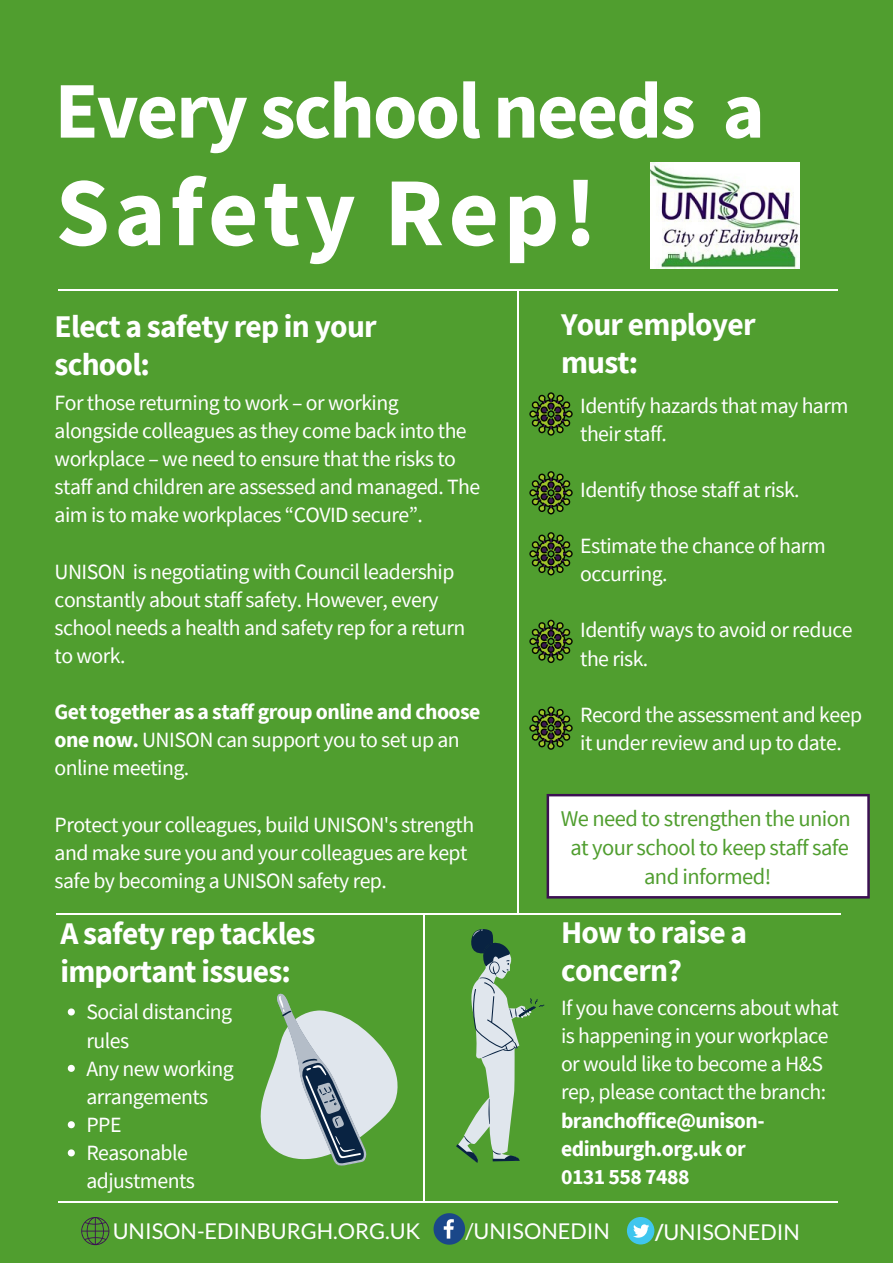
<style>
.page{position:relative;width:893px;height:1263px;background:#509e2f}
.page>*{position:absolute;margin:0;border:0;box-sizing:border-box;transform-origin:0 0}
.t1{font:700 97.57px "Source Sans Pro";letter-spacing:.045em;color:#fff}
.t2{font:700 80.25px "Source Sans Pro";letter-spacing:-.025em;color:#fff}
.t3{font:700 31.5px/37.7px "Source Sans Pro";letter-spacing:-.025em;color:#fff}
.t4{font:22.5px/29.2px "Source Sans Pro";letter-spacing:-.025em;color:#509e2f;text-align:center}
.t5{font:21.75px/28.1px "Source Sans Pro";letter-spacing:-.025em;color:#fff}
.t6{font:700 21.75px/28.1px "Source Sans Pro";letter-spacing:-.025em;color:#fff}
.t7{font:21.75px "Lato";color:#fff}
.s1{font-weight:400}
.s2{font-weight:700}
</style>
<div class="page">
<hr style="left:516px;top:290px;width:2px;height:624px;background:#fff">
<hr style="left:423px;top:913px;width:2px;height:290px;background:#fff">
<hr style="left:56px;top:913px;width:784px;height:2px;background:#fff">
<svg style="left:260px;top:993px;width:138px;height:173px"></svg>
<hr style="left:58px;top:289px;width:780px;height:2px;background:#fff">
<hr style="left:58px;top:1201px;width:780px;height:2px;background:#fff">
<svg style="left:456px;top:929px;width:88px;height:234px"></svg>
<svg style="left:529px;top:392px;width:43px;height:44px"></svg>
<svg style="left:529px;top:471px;width:43px;height:43px"></svg>
<svg style="left:529px;top:532px;width:43px;height:43px"></svg>
<svg style="left:529px;top:620px;width:43px;height:43px"></svg>
<svg style="left:529px;top:706px;width:43px;height:44px"></svg>
<svg style="left:81px;top:1217px;width:28px;height:28px"></svg>
<svg style="left:433px;top:1213px;width:32px;height:32px"></svg>
<div style="left:627px;top:1217px;width:27px;height:27px;background:#3fc6ee;border-radius:50%"></div>
<svg style="left:633px;top:1224px;width:16px;height:13px"></svg>
<img style="left:650px;top:162px;width:150px;height:107px">
<div style="left:546px;top:794px;width:323px;height:104px;background:#fff"></div>
<svg style="left:68px;top:1008px;width:7px;height:7px"></svg>
<svg style="left:68px;top:1065px;width:7px;height:7px"></svg>
<svg style="left:68px;top:1121px;width:7px;height:7px"></svg>
<svg style="left:68px;top:1149px;width:7px;height:7px"></svg>
<h2 class="t2" style="left:55px;top:59px;width:711px">Every school needs a</h2>
<h1 class="t1" style="left:56px;top:149px;width:543px">Safety Rep!</h1>
<h3 class="t3" style="left:55px;top:307px;width:323px">Elect a safety rep in your school:</h3>
<p class="t5" style="left:55px;top:388px;width:427px">For those returning to work – or working alongside colleagues as they come back into the workplace – we need to ensure that the risks to staff and children are assessed and managed. The aim is to make workplaces “COVID secure”.</p>
<p class="t5" style="left:55px;top:557px;width:412px">UNISON is negotiating with Council leadership constantly about staff safety. However, every school needs a health and safety rep for a return to work.</p>
<p class="t6" style="left:55px;top:697px;width:427px">Get together as a staff group online and choose one now. <span class="s1">UNISON can support you to set up an online meeting.</span></p>
<p class="t5" style="left:55px;top:810px;width:421px">Protect your colleagues, build UNISON's strength and make sure you and your colleagues are kept safe by becoming a UNISON safety rep.</p>
<h3 class="t3" style="left:60px;top:914px;width:256px">A safety rep tackles important issues:</h3>
<p class="t5" style="left:86px;top:997px;width:149px">Social distancing rules<br>Any new working arrangements<br>PPE<br>Reasonable adjustments</p>
<h3 class="t3" style="left:561px;top:305px;width:196px">Your employer must:</h3>
<p class="t5" style="left:580px;top:391px;width:270px">Identify hazards that may harm their staff.</p>
<p class="t5" style="left:580px;top:475px;width:221px">Identify those staff at risk.</p>
<p class="t5" style="left:580px;top:531px;width:247px">Estimate the chance of harm occurring.</p>
<p class="t5" style="left:580px;top:616px;width:274px">Identify ways to avoid or reduce the risk.</p>
<p class="t5" style="left:580px;top:700px;width:283px">Record the assessment and keep it under review and up to date.</p>
<p class="t4" style="left:561px;top:803px;width:291px">We need to strengthen the union at your school to keep staff safe and informed!</p>
<h3 class="t3" style="left:561px;top:912px;width:188px">How to raise a concern?</h3>
<p class="t5" style="left:561px;top:993px;width:279px">If you have concerns about what is happening in your workplace or would like to become a H&amp;S rep, please contact the branch:</p>
<p class="t6" style="left:561px;top:1106px;width:205px">branchoffice@unison&shy;edinburgh.org.uk or<br>0131 558 7488</p>
<p class="t7" style="left:113px;top:1217px;width:309px">UNISON-EDINBURGH.ORG.UK</p>
<p class="t7" style="left:465px;top:1217px;width:146px">/UNISONEDIN</p>
<p class="t7" style="left:655px;top:1218px;width:146px"><span class="s2">/</span>UNISONEDIN</p>
</div>
